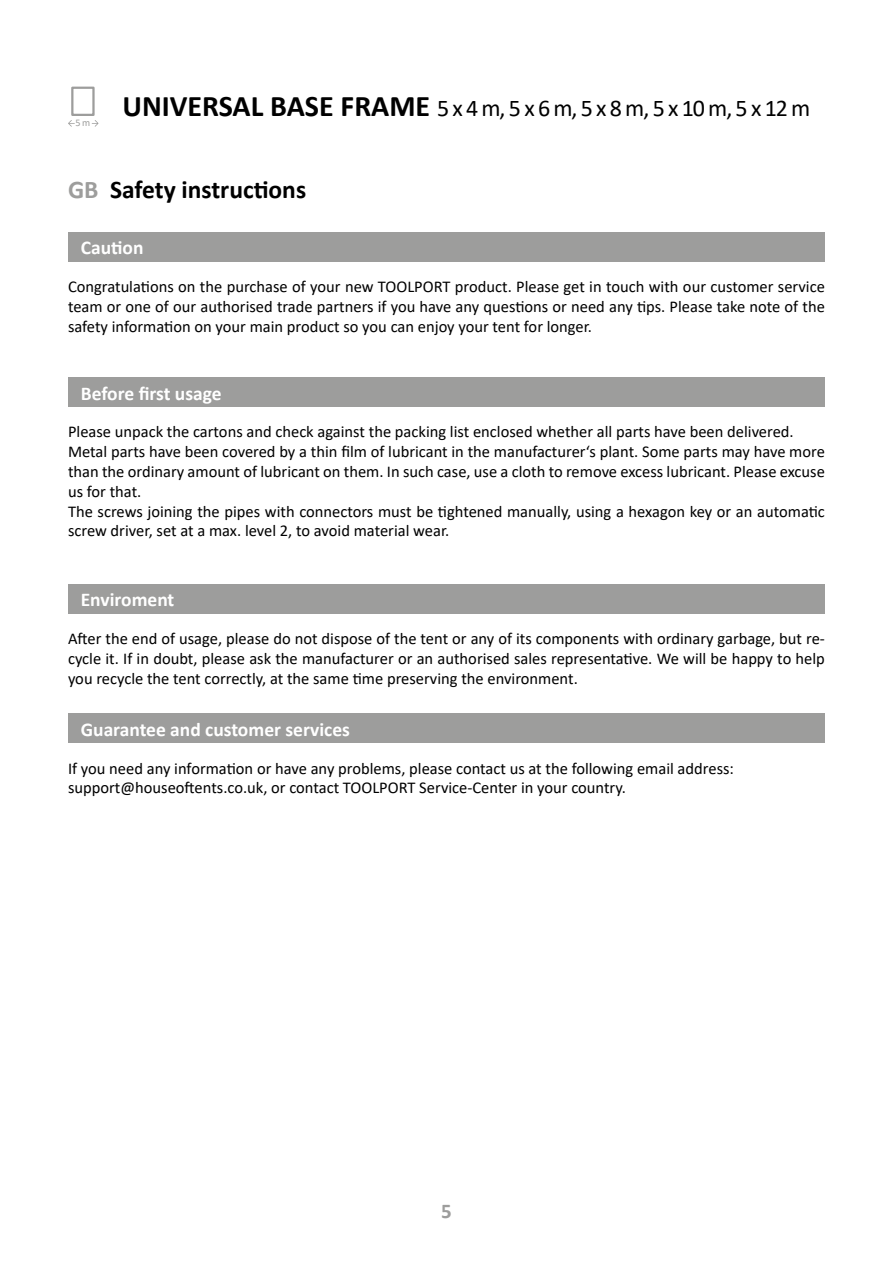
<style>
.page{position:relative;width:893px;height:1263px;background:#fff}
.page>*{position:absolute;margin:0;border:0;box-sizing:border-box;transform-origin:0 0}
.t1{font:700 25.5px "Calibri";color:#000}
.t2{font:24px "Calibri";color:#000}
.t3{font:700 21px "Calibri";color:#9d9d9c}
.t4{font:700 19.5px "Calibri";color:#fff}
.t5{font:16.5px/19.8px "Calibri";color:#000;text-align:justify}
.t6{font:10.2px "Calibri";color:#9d9d9c}
.s1{font-weight:700;font-size:30px}
.s2{color:#9d9d9c}
</style>
<div class="page">
<div style="left:71px;top:87px;width:24px;height:29px;border:2px solid #9d9d9c"></div>
<svg style="left:92px;top:120px;width:6px;height:7px"></svg>
<svg style="left:68px;top:120px;width:7px;height:7px"></svg>
<div style="left:68px;top:232px;width:757px;height:30px;background:#9d9d9c"></div>
<div style="left:68px;top:377px;width:757px;height:30px;background:#9d9d9c"></div>
<div style="left:68px;top:584px;width:757px;height:30px;background:#9d9d9c"></div>
<div style="left:68px;top:713px;width:757px;height:30px;background:#9d9d9c"></div>
<p class="t6" style="left:76px;top:115px;width:16px">5 m</p>
<h2 class="t2" style="left:122px;top:91px;width:689px"><span class="s1">UNIVERSAL BASE FRAME</span> 5 x 4 m, 5 x 6 m, 5 x 8 m, 5 x 10 m, 5 x 12 m</h2>
<h1 class="t1" style="left:68px;top:171px;width:240px"><span class="s2">GB</span> Safety instructions</h1>
<p class="t4" style="left:81px;top:234px;width:64px">Caution</p>
<p class="t5" style="left:68px;top:277px;width:758px">Congratulations on the purchase of your new TOOLPORT product. Please get in touch with our customer service team or one of our authorised trade partners if you have any questions or need any tips. Please take note of the safety information on your main product so you can enjoy your tent for longer.</p>
<p class="t4" style="left:81px;top:379px;width:142px">Before first usage</p>
<p class="t5" style="left:68px;top:421px;width:758px;text-align:left">Please unpack the cartons and check against the packing list enclosed whether all parts have been delivered.<br>Metal parts have been covered by a thin film of lubricant in the manufacturer‘s plant. Some parts may have more than the ordinary amount of lubricant on them. In such case, use a cloth to remove excess lubricant. Please excuse us for that.<br>The screws joining the pipes with connectors must be tightened manually, using a hexagon key or an automatic screw driver, set at a max. level 2, to avoid material wear.</p>
<p class="t4" style="left:81px;top:586px;width:95px">Enviroment</p>
<p class="t5" style="left:68px;top:628px;width:758px">After the end of usage, please do not dispose of the tent or any of its components with ordinary garbage, but re&shy;cycle it. If in doubt, please ask the manufacturer or an authorised sales representative. We will be happy to help you recycle the tent correctly, at the same time preserving the environment.</p>
<p class="t4" style="left:81px;top:715px;width:271px">Guarantee and customer services</p>
<p class="t5" style="left:68px;top:758px;width:667px">If you need any information or have any problems, please contact us at the following email address: support@houseoftents.co.uk, or contact TOOLPORT Service-Center in your country.</p>
<p class="t3" style="left:441px;top:1196px;width:12px">5</p>
</div>
